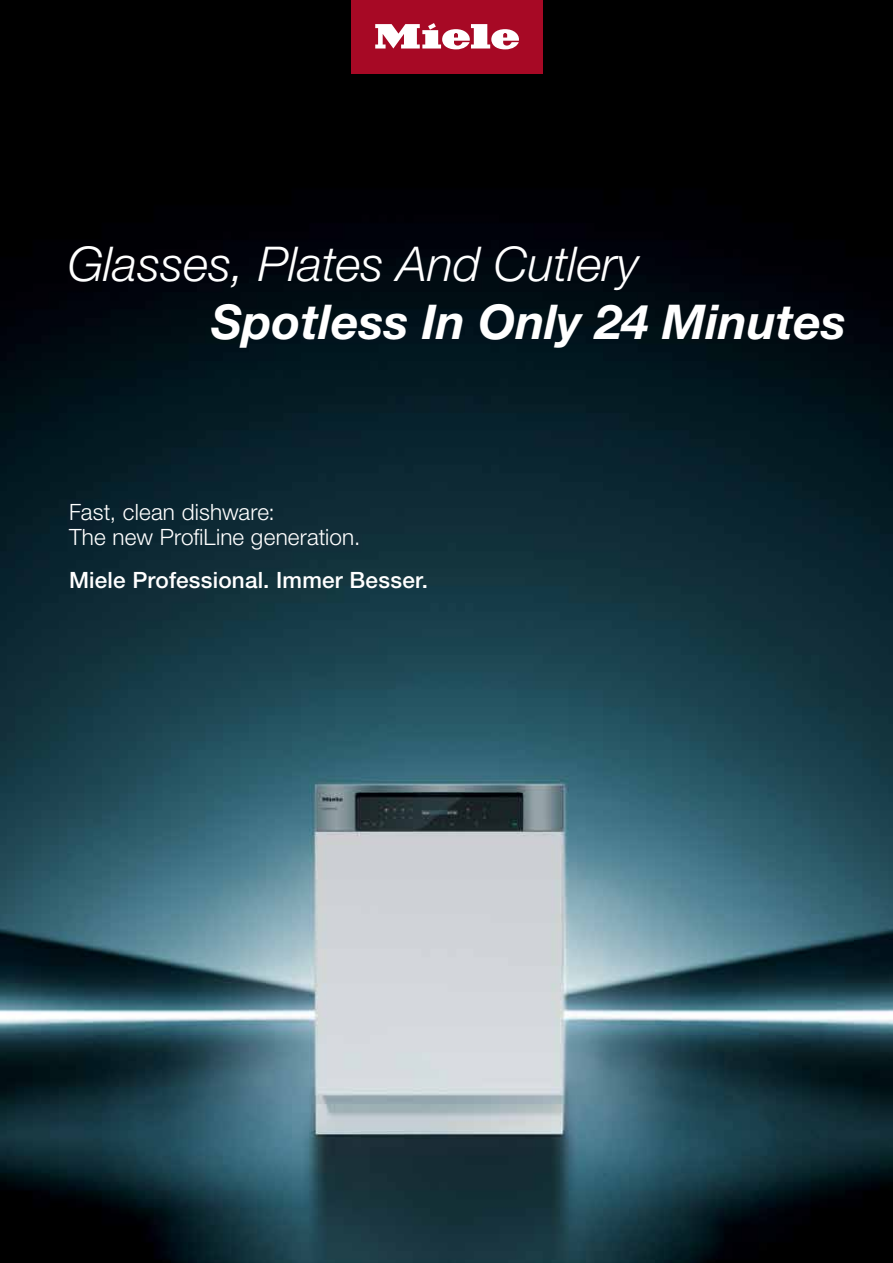
<style>
.page{position:relative;width:893px;height:1263px;background:#fff}
.page>*{position:absolute;margin:0;border:0;box-sizing:border-box;transform-origin:0 0}
.t1{font:italic 300 48px "Helvetica Neue LTW1 G";color:#fff}
.t2{font:italic 700 48px "Helvetica Neue LTW1 G";color:#fff}
.t3{font:300 22.5px/25.5px "Helvetica Neue LTW1 G";letter-spacing:.01em;color:#fff}
.t4{font:500 22.5px "Helvetica Neue LTW1 G";letter-spacing:.01em;color:#fff}
</style>
<div class="page">
<img style="left:0;top:0;width:893px;height:1263px">
<div style="left:351px;top:0;width:191px;height:74px;background:#a70925"></div>
<svg style="left:375px;top:23px;width:144px;height:26px"></svg>
<h1 class="t1" style="left:68px;top:234px;width:572px">Glasses, Plates And Cutlery</h1>
<h1 class="t2" style="left:211px;top:292px;width:637px">Spotless In Only 24 Minutes</h1>
<p class="t3" style="left:69px;top:499px;width:293px">Fast, clean dishware:<br>The new ProfiLine generation.</p>
<p class="t4" style="left:69px;top:566px;width:360px">Miele Professional. Immer Besser.</p>
</div>
